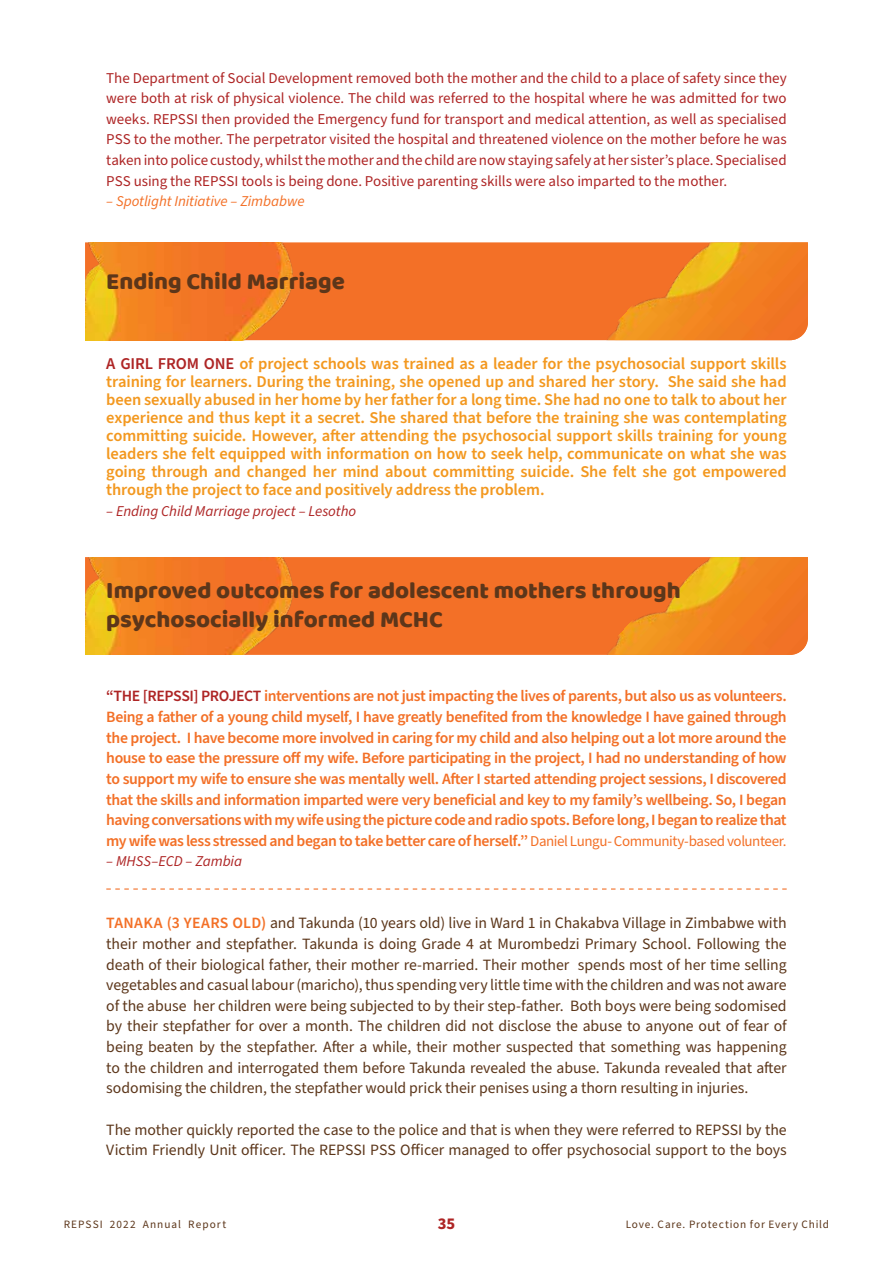
<style>
.page{position:relative;width:893px;height:1263px;background:#fff}
.page>*{position:absolute;margin:0;border:0;box-sizing:border-box;transform-origin:0 0}
.t1{font:24px/28.5px "Baloo";color:#5c361a}
.t2{font:600 16.5px/18px "Source Sans Pro";letter-spacing:-.01em;color:#f3981f;text-align:justify}
.t3{font:700 16.5px "Source Sans Pro";color:#ae2525}
.t4{font:15.75px/20.7px "Source Sans Pro";letter-spacing:-.005em;color:#5c361a;text-align:justify}
.t5{font:600 15.75px/20.7px "Source Sans Pro";letter-spacing:-.025em;color:#f37027;text-align:justify}
.t6{font:15px/20.7px "Source Sans Pro";letter-spacing:-.005em;color:#ae2525;text-align:justify}
.t7{font:italic 15px "Source Sans Pro";letter-spacing:-.005em;color:#ae2525}
.t8{font:italic 15px "Source Sans Pro";letter-spacing:-.005em;color:#f37027}
.t9{font:11.25px "Source Sans Pro";letter-spacing:.085em;color:#5c361a}
.s1{color:#ae2525}
.s2{font-weight:400;font-size:15px}
.s3{font-weight:600;color:#f37027}
</style>
<div class="page">
<div style="left:293px;top:242px;width:307px;height:98px;background:#f37027"></div>
<img style="left:85px;top:242px;width:208px;height:98px">
<img style="left:600px;top:242px;width:208px;height:98px">
<div style="left:293px;top:557px;width:307px;height:98px;background:#f37027"></div>
<img style="left:85px;top:557px;width:208px;height:98px">
<img style="left:600px;top:557px;width:208px;height:98px">
<svg style="left:106px;top:888px;width:681px;height:2px"></svg>
<p class="t6" style="left:106px;top:68px;width:682px">The Department of Social Development removed both the mother and the child to a place of safety since they were both at risk of physical violence. The child was referred to the hospital where he was admitted for two weeks. REPSSI then provided the Emergency fund for transport and medical attention, as well as specialised PSS to the mother. The perpetrator visited the hospital and threatened violence on the mother before he was taken into police custody, whilst the mother and the child are now staying safely at her sister’s place. Specialised PSS using the REPSSI tools is being done. Positive parenting skills were also imparted to the mother.</p>
<p class="t8" style="left:106px;top:191px;width:200px">– Spotlight Initiative – Zimbabwe</p>
<h1 class="t1" style="left:106px;top:266px;width:240px">Ending Child Marriage</h1>
<p class="t2" style="left:106px;top:355px;width:682px"><span class="s1">A GIRL FROM ONE</span> of project schools was trained as a leader for the psychosocial support skills training for learners. During the training, she opened up and shared her story. She said she had been sexually abused in her home by her father for a long time. She had no one to talk to about her experience and thus kept it a secret. She shared that before the training she was contemplating committing suicide. However, after attending the psychosocial support skills training for young leaders she felt equipped with information on how to seek help, communicate on what she was going through and changed her mind about committing suicide. She felt she got empowered through the project to face and positively address the problem.</p>
<p class="t7" style="left:106px;top:501px;width:251px">– Ending Child Marriage project – Lesotho</p>
<h1 class="t1" style="left:106px;top:576px;width:576px">Improved outcomes for adolescent mothers through psychosocially informed MCHC</h1>
<p class="t5" style="left:106px;top:686px;width:682px"><span class="s1">“THE [REPSSI] PROJECT</span> interventions are not just impacting the lives of parents, but also us as volunteers.<br>Being a father of a young child myself, I have greatly benefited from the knowledge I have gained through the project. I have become more involved in caring for my child and also helping out a lot more around the house to ease the pressure off my wife. Before participating in the project, I had no understanding of how to support my wife to ensure she was mentally well. After I started attending project sessions, I discovered that the skills and information imparted were very beneficial and key to my family’s wellbeing. So, I began having conversations with my wife using the picture code and radio spots. Before long, I began to realize that my wife was less stressed and began to take better care of herself.’’ <span class="s2">Daniel Lungu- Community-based volunteer.</span></p>
<p class="t7" style="left:106px;top:851px;width:137px">– MHSS–ECD – Zambia</p>
<p class="t4" style="left:106px;top:913px;width:682px"><span class="s3">TANAKA (3 YEARS OLD)</span> and Takunda (10 years old) live in Ward 1 in Chakabva Village in Zimbabwe with their mother and stepfather. Takunda is doing Grade 4 at Murombedzi Primary School. Following the death of their biological father, their mother re-married. Their mother spends most of her time selling vegetables and casual labour (maricho), thus spending very little time with the children and was not aware of the abuse her children were being subjected to by their step-father. Both boys were being sodomised by their stepfather for over a month. The children did not disclose the abuse to anyone out of fear of being beaten by the stepfather. After a while, their mother suspected that something was happening to the children and interrogated them before Takunda revealed the abuse. Takunda revealed that after sodomising the children, the stepfather would prick their penises using a thorn resulting in injuries.</p>
<p class="t4" style="left:106px;top:1119px;width:682px">The mother quickly reported the case to the police and that is when they were referred to REPSSI by the<br>Victim Friendly Unit officer. The REPSSI PSS Officer managed to offer psychosocial support to the boys</p>
<p class="t9" style="left:64px;top:1217px;width:164px">REPSSI 2022 Annual Report</p>
<p class="t3" style="left:438px;top:1212px;width:19px">35</p>
<p class="t9" style="left:626px;top:1217px;width:205px">Love. Care. Protection for Every Child</p>
</div>
